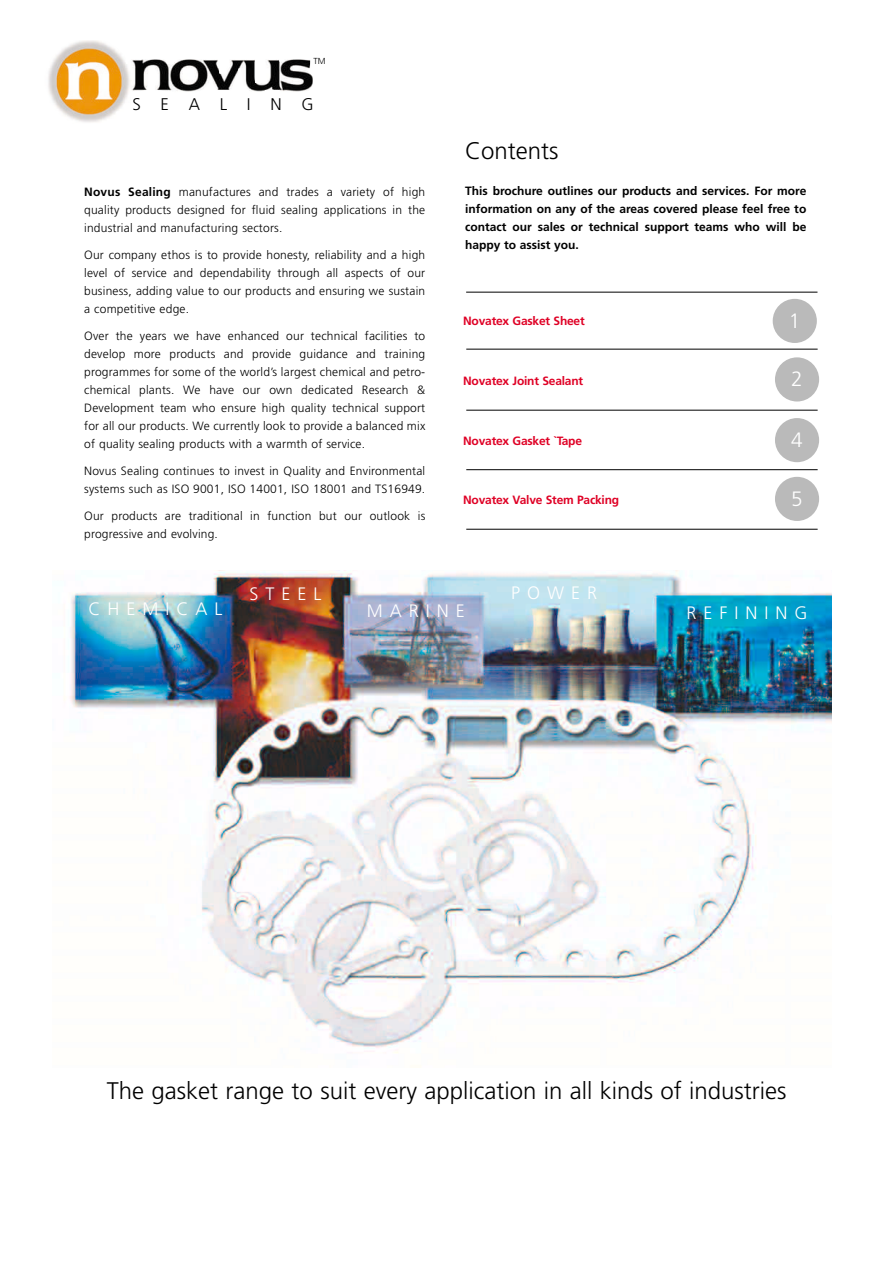
<style>
.page{position:relative;width:893px;height:1263px;background:#fff}
.page>*{position:absolute;margin:0;border:0;box-sizing:border-box;transform-origin:0 0}
.t1{font:300 24px "Frutiger";color:#000}
.t2{font:300 20.7px "Frutiger";color:#fff}
.t3{font:300 18px "Frutiger";letter-spacing:.39em;color:#fff}
.t4{font:300 16.8px "Frutiger";letter-spacing:1.165em;color:#000}
.t5{font:300 12px/18px "Frutiger";letter-spacing:.015em;color:#000;text-align:justify}
.t6{font:700 12px/18px "Frutiger";color:#000;text-align:justify}
.t7{font:700 12px "Frutiger";letter-spacing:-.015em;color:#df0025}
.t8{font:300 8.7px "Frutiger";color:#000}
.s1{font-weight:700}
</style>
<div class="page">
<hr style="left:466px;top:349px;width:351px;height:1px;background:#000">
<hr style="left:466px;top:410px;width:351px;height:1px;background:#000">
<hr style="left:466px;top:469px;width:351px;height:1px;background:#000">
<hr style="left:466px;top:529px;width:351px;height:1px;background:#000">
<div style="left:775px;top:357px;width:44px;height:45px;background:#bababa;border-radius:50%"></div>
<div style="left:775px;top:418px;width:44px;height:44px;background:#bababa;border-radius:50%"></div>
<div style="left:775px;top:477px;width:44px;height:44px;background:#bababa;border-radius:50%"></div>
<div style="left:772px;top:299px;width:44px;height:44px;background:#bababa;border-radius:50%"></div>
<hr style="left:466px;top:292px;width:351px;height:1px;background:#000">
<img style="left:48px;top:40px;width:265px;height:82px">
<div style="left:131px;top:96px;width:188px;height:27px;background:#fff"></div>
<img style="left:64px;top:570px;width:767px;height:483px">
<p class="t8" style="left:313px;top:58px;width:14px">TM</p>
<h3 class="t4" style="left:132px;top:98px;width:182px">SEALING</h3>
<p class="t5" style="left:84px;top:183px;width:342px"><span class="s1">Novus Sealing</span> manufactures and trades a variety of high quality products designed for fluid sealing applications in the industrial and manufacturing sectors.</p>
<p class="t5" style="left:84px;top:246px;width:342px">Our company ethos is to provide honesty, reliability and a high level of service and dependability through all aspects of our business, adding value to our products and ensuring we sustain a competitive edge.</p>
<p class="t5" style="left:84px;top:327px;width:342px">Over the years we have enhanced our technical facilities to develop more products and provide guidance and training programmes for some of the world’s largest chemical and petro&shy;chemical plants. We have our own dedicated Research &amp; Development team who ensure high quality technical support for all our products. We currently look to provide a balanced mix of quality sealing products with a warmth of service.</p>
<p class="t5" style="left:84px;top:462px;width:342px">Novus Sealing continues to invest in Quality and Environmental systems such as ISO 9001, ISO 14001, ISO 18001 and TS16949.</p>
<p class="t5" style="left:84px;top:507px;width:342px">Our products are traditional in function but our outlook is progressive and evolving.</p>
<h1 class="t1" style="left:465px;top:141px;width:95px">Contents</h1>
<p class="t6" style="left:465px;top:183px;width:342px">This brochure outlines our products and services. For more information on any of the areas covered please feel free to contact our sales or technical support teams who will be happy to assist you.</p>
<p class="t7" style="left:463px;top:316px;width:123px">Novatex Gasket Sheet</p>
<h2 class="t2" style="left:789px;top:312px;width:13px">1</h2>
<p class="t7" style="left:463px;top:376px;width:122px">Novatex Joint Sealant</p>
<h2 class="t2" style="left:791px;top:371px;width:13px">2</h2>
<p class="t7" style="left:463px;top:436px;width:120px">Novatex Gasket `Tape</p>
<h2 class="t2" style="left:791px;top:432px;width:13px">4</h2>
<p class="t7" style="left:463px;top:495px;width:158px">Novatex Valve Stem Packing</p>
<h2 class="t2" style="left:791px;top:490px;width:13px">5</h2>
<h3 class="t3" style="left:88px;top:601px;width:136px">CHEMICAL</h3>
<h3 class="t3" style="left:249px;top:586px;width:74px">STEEL</h3>
<h3 class="t3" style="left:366px;top:604px;width:100px">MARINE</h3>
<h3 class="t3" style="left:511px;top:585px;width:88px">POWER</h3>
<h3 class="t3" style="left:686px;top:605px;width:123px">REFINING</h3>
<h1 class="t1" style="left:107px;top:1081px;width:681px">The gasket range to suit every application in all kinds of industries</h1>
</div>
